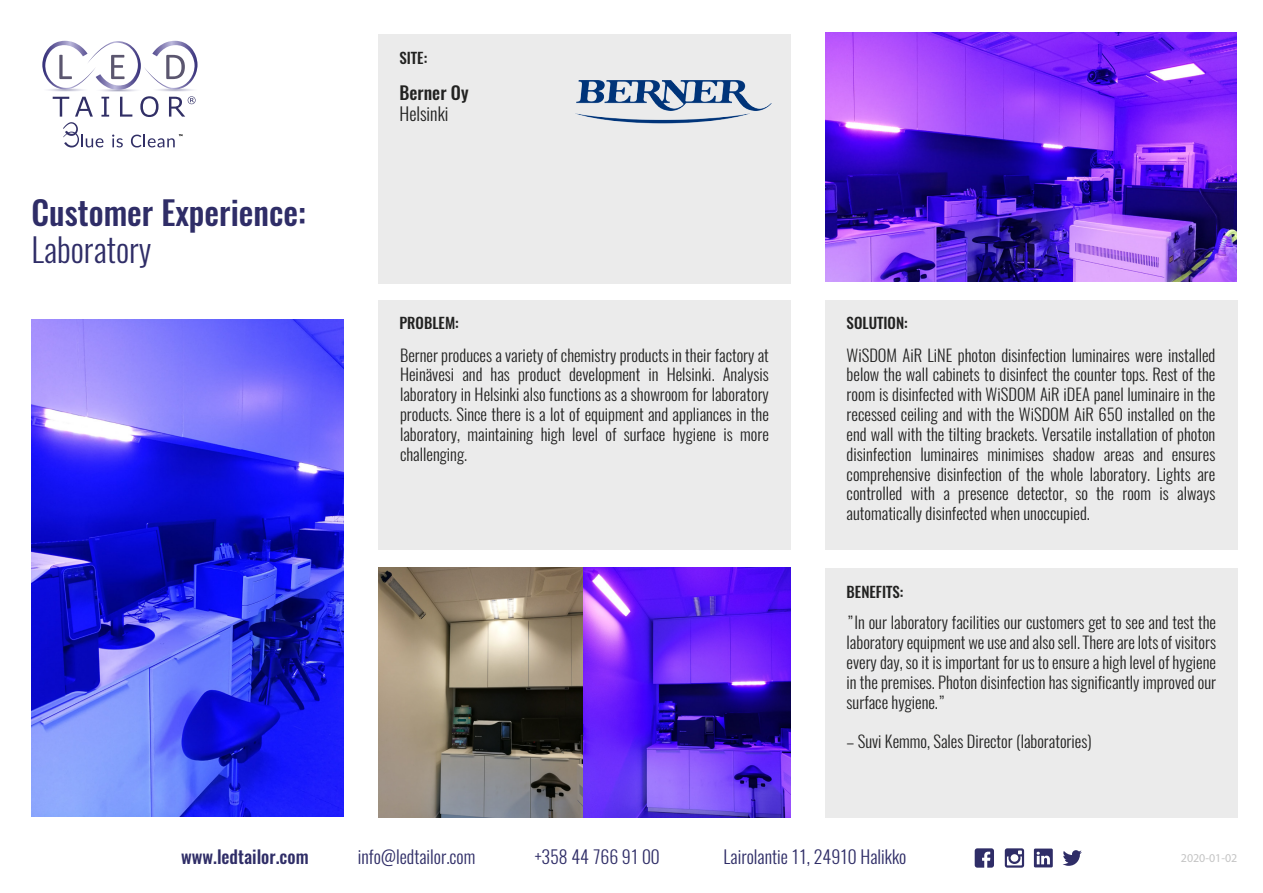
<style>
.page{position:relative;width:1263px;height:893px;background:#fff}
.page>*{position:absolute;margin:0;border:0;box-sizing:border-box;transform-origin:0 0}
.t1{font:500 32.85px "Oswald";color:#2f2d67}
.t2{font:300 32.85px "Oswald";color:#2f2d67}
.t3{font:300 18px "Oswald";color:#2f2d67}
.t4{font:500 18px "Oswald";color:#2f2d67}
.t5{font:500 18px "Oswald";color:#222221}
.t6{font:300 18px "Oswald";color:#222221}
.t7{font:300 16.5px/19.8px "Oswald";color:#222221;text-align:justify}
.t8{font:500 15px "Oswald";color:#222221}
.t9{font:12px "Myriad Pro";color:#c4c4c4}
.t10{font:5.4px "Lato";color:#000}
</style>
<div class="page">
<div style="left:378px;top:35px;width:412px;height:249px;background:#ebebeb"></div>
<div style="left:825px;top:568px;width:412px;height:249px;background:#ebebeb"></div>
<svg style="left:975px;top:848px;width:19px;height:20px"></svg>
<svg style="left:1063px;top:850px;width:19px;height:16px"></svg>
<svg style="left:1005px;top:848px;width:19px;height:20px"></svg>
<svg style="left:1034px;top:848px;width:19px;height:19px"></svg>
<div style="left:378px;top:300px;width:412px;height:249px;background:#ebebeb"></div>
<img style="left:825px;top:32px;width:411px;height:250px">
<img style="left:378px;top:568px;width:412px;height:249px">
<img style="left:32px;top:319px;width:311px;height:498px">
<div style="left:825px;top:300px;width:412px;height:249px;background:#ebebeb"></div>
<svg style="left:42px;top:41px;width:156px;height:106px"></svg>
<img style="left:576px;top:81px;width:195px;height:43px">
<p class="t10" style="left:179px;top:133px;width:6px">™</p>
<h1 class="t1" style="left:32px;top:190px;width:276px">Customer Experience:</h1>
<h1 class="t2" style="left:32px;top:227px;width:121px">Laboratory</h1>
<p class="t8" style="left:399px;top:47px;width:29px">SITE:</p>
<p class="t5" style="left:399px;top:80px;width:71px">Berner Oy</p>
<p class="t6" style="left:399px;top:102px;width:51px">Helsinki</p>
<p class="t8" style="left:399px;top:313px;width:61px">PROBLEM:</p>
<p class="t7" style="left:400px;top:345px;width:370px">Berner produces a variety of chemistry products in their factory at Heinävesi and has product development in Helsinki. Analysis laboratory in Helsinki also functions as a showroom for laboratory products. Since there is a lot of equipment and appliances in the laboratory, maintaining high level of surface hygiene is more challenging.</p>
<p class="t8" style="left:847px;top:313px;width:63px">SOLUTION:</p>
<p class="t7" style="left:847px;top:345px;width:370px">WiSDOM AiR LiNE photon disinfection luminaires were installed below the wall cabinets to disinfect the counter tops. Rest of the room is disinfected with WiSDOM AiR iDEA panel luminaire in the recessed ceiling and with the WiSDOM AiR 650 installed on the end wall with the tilting brackets. Versatile installation of photon disinfection luminaires minimises shadow areas and ensures comprehensive disinfection of the whole laboratory. Lights are controlled with a presence detector, so the room is always automatically disinfected when unoccupied.</p>
<p class="t8" style="left:847px;top:581px;width:58px">BENEFITS:</p>
<p class="t7" style="left:847px;top:613px;width:371px">”In our laboratory facilities our customers get to see and test the laboratory equipment we use and also sell. There are lots of visitors every day, so it is important for us to ensure a high level of hygiene in the premises. Photon disinfection has significantly improved our surface hygiene.”</p>
<p class="t7" style="left:847px;top:732px;width:247px">– Suvi Kemmo, Sales Director (laboratories)</p>
<p class="t4" style="left:181px;top:844px;width:129px">www.ledtailor.com</p>
<p class="t3" style="left:358px;top:844px;width:119px">info@ledtailor.com</p>
<p class="t3" style="left:535px;top:844px;width:127px">+358 44 766 91 00</p>
<p class="t3" style="left:724px;top:845px;width:184px">Lairolantie 11, 24910 Halikko</p>
<p class="t9" style="left:1181px;top:851px;width:58px">2020-01-02</p>
</div>
